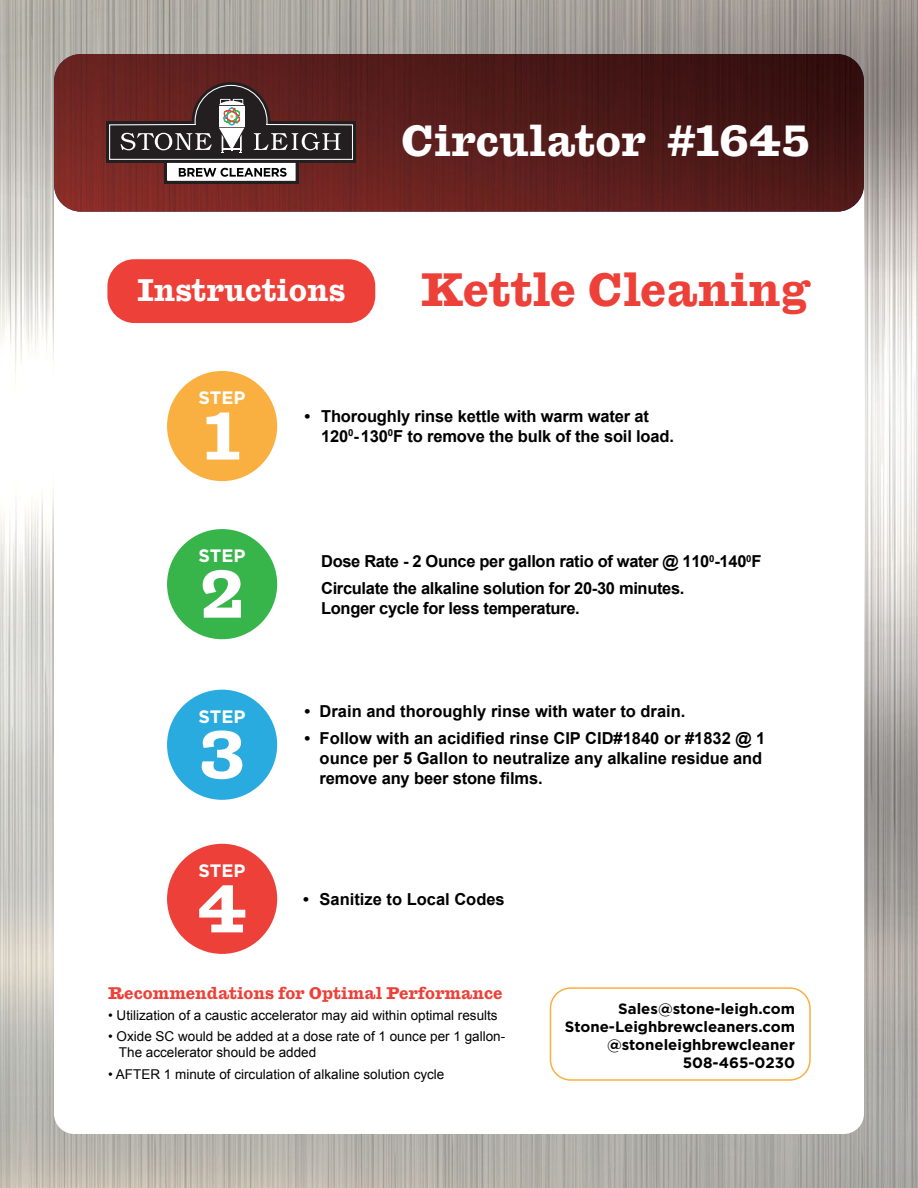
<style>
.page{position:relative;width:918px;height:1188px;background:#fff}
.page>*{position:absolute;margin:0;border:0;box-sizing:border-box;transform-origin:0 0}
.t1{font:700 64.5px "Antique No 6";color:#fff}
.t2{font:700 45px "Antique No 6";color:#ed4038}
.t3{font:700 42px "Antique No 6";color:#fff}
.t4{font:700 30px "Antique No 6";color:#fff}
.t5{font:700 18px "Gotham";color:#fff}
.t6{font:700 16.5px/19.8px "Arial";letter-spacing:-.01em;color:#000}
.t7{font:700 16.2px "Antique No 6";color:#ed4038}
.t8{font:700 15px/18px "Gotham";color:#000;text-align:right}
.t9{font:13.5px/16.2px "Arial";color:#000}
</style>
<div class="page">
<img style="left:0;top:0;width:918px;height:1188px">
<div style="left:54px;top:168px;width:810px;height:966px;background:#fff;border-radius:20px"></div>
<img style="left:54px;top:54px;width:810px;height:158px">
<div style="left:106px;top:121px;width:250px;height:42px;background:#231f20"></div>
<div style="left:164px;top:155px;width:135px;height:29px;background:linear-gradient(to right,#231f20,#231f20)"></div>
<div style="left:168px;top:163px;width:127px;height:17px;background:#fff"></div>
<div style="left:167px;top:163px;width:128px;height:18px;border:1px solid #fff"></div>
<svg style="left:109px;top:84px;width:245px;height:76px"></svg>
<svg style="left:179px;top:168px;width:108px;height:9px"></svg>
<div style="left:107px;top:259px;width:268px;height:64px;background:#ed4038;border-radius:27px"></div>
<div style="left:167px;top:371px;width:110px;height:110px;background:#fab040;border-radius:50%"></div>
<div style="left:167px;top:529px;width:110px;height:110px;background:#38b54a;border-radius:50%"></div>
<div style="left:167px;top:690px;width:110px;height:110px;background:#29abe0;border-radius:50%"></div>
<div style="left:167px;top:844px;width:110px;height:110px;background:#ed4038;border-radius:50%"></div>
<div style="left:550px;top:987px;width:261px;height:94px;border:2px solid #fab040;border-radius:20px"></div>
<h3 class="t3" style="left:401px;top:108px;width:411px">Circulator #1645</h3>
<h3 class="t4" style="left:138px;top:267px;width:209px">Instructions</h3>
<h2 class="t2" style="left:421px;top:255px;width:390px">Kettle Cleaning</h2>
<p class="t5" style="left:199px;top:386px;width:48px">STEP</p>
<h1 class="t1" style="left:204px;top:386px;width:37px">1</h1>
<p class="t5" style="left:199px;top:544px;width:48px">STEP</p>
<h1 class="t1" style="left:200px;top:544px;width:46px">2</h1>
<p class="t5" style="left:199px;top:704px;width:48px">STEP</p>
<h1 class="t1" style="left:199px;top:705px;width:48px">3</h1>
<p class="t5" style="left:199px;top:859px;width:48px">STEP</p>
<h1 class="t1" style="left:197px;top:859px;width:52px">4</h1>
<p class="t6" style="left:321px;top:407px;width:354px;text-indent:-16px">• Thoroughly rinse kettle with warm water at<br>120<sup>0</sup>-130<sup>0</sup>F to remove the bulk of the soil load.</p>
<p class="t6" style="left:321px;top:549px;width:442px;line-height:27px">Dose Rate - 2 Ounce per gallon ratio of water @ 110<sup>0</sup>-140<sup>0</sup>F<br>Circulate the alkaline solution for 20-30 minutes.</p>
<p class="t6" style="left:321px;top:599px;width:260px">Longer cycle for less temperature.</p>
<p class="t6" style="left:305px;top:702px;width:382px">• Drain and thoroughly rinse with water to drain.</p>
<p class="t6" style="left:320px;top:729px;width:447px;text-indent:-15px">• Follow with an acidified rinse CIP CID#1840 or #1832 @ 1 ounce per 5 Gallon to neutralize any alkaline residue and remove any beer stone films.</p>
<p class="t6" style="left:303px;top:890px;width:203px">• Sanitize to Local Codes</p>
<p class="t7" style="left:108px;top:980px;width:396px">Recommendations for Optimal Performance</p>
<p class="t9" style="left:108px;top:1007px;width:391px">• Utilization of a caustic accelerator may aid within optimal results</p>
<p class="t9" style="left:119px;top:1028px;width:388px;text-indent:-11px">• Oxide SC would be added at a dose rate of 1 ounce per 1 gallon-<br>The accelerator should be added</p>
<p class="t9" style="left:108px;top:1066px;width:338px">• AFTER 1 minute of circulation of alkaline solution cycle</p>
<p class="t8" style="left:565px;top:999px;width:232px">Sales@stone-leigh.com<br>Stone-Leighbrewcleaners.com @stoneleighbrewcleaner<br>508-465-0230</p>
</div>
